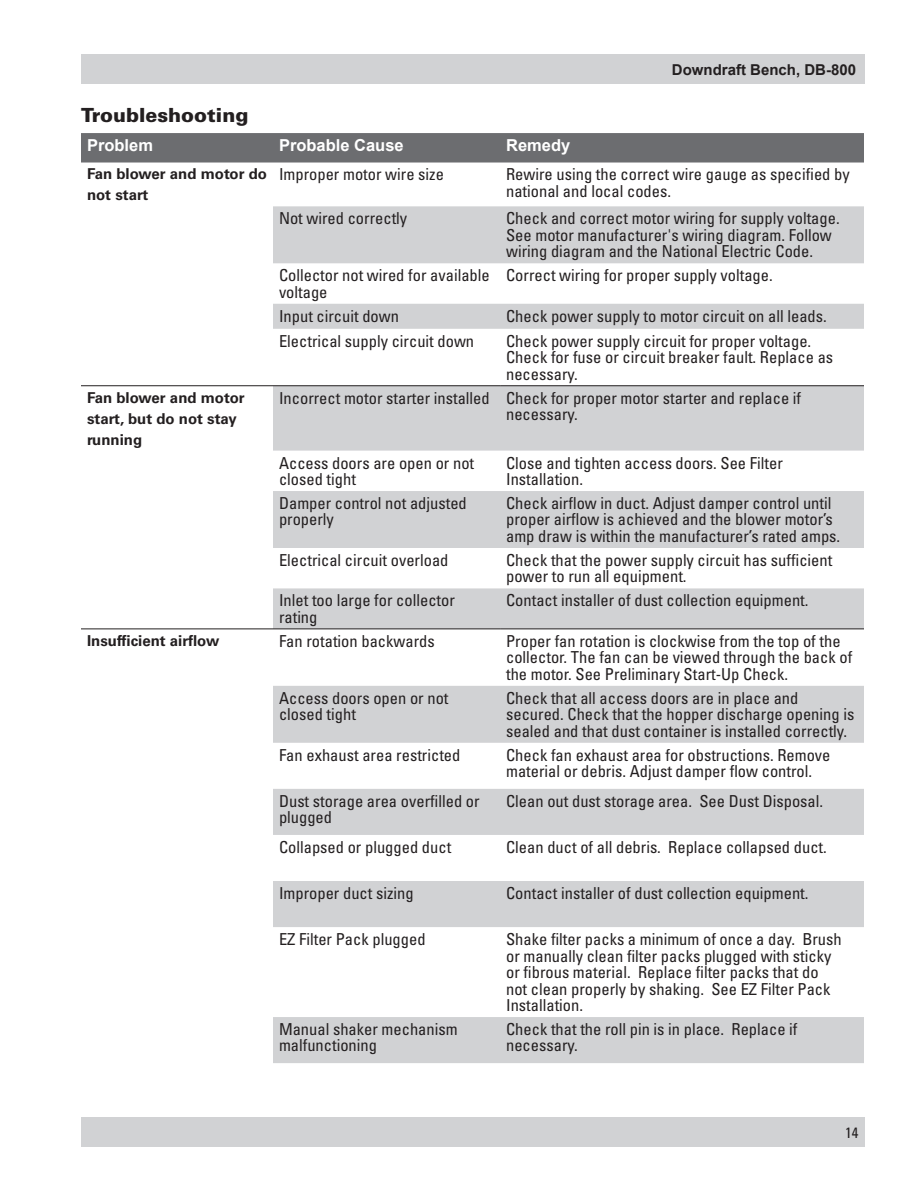
<style>
.page{position:relative;width:918px;height:1188px;background:#fff}
.page>*{position:absolute;margin:0;border:0;box-sizing:border-box;transform-origin:0 0}
.t1{font:900 19.5px "Univers LT Std";color:#231f20}
.t2{font:condensed 16.5px/16.5px "Univers LT Std";color:#231f20}
.t3{font:700 16.5px "Arial";color:#fff}
.t4{font:700 15px/21px "Univers LT Std";color:#231f20}
.t5{font:700 15px "Arial";color:#231f20}
.t6{font:condensed 15px "Univers LT Std";color:#231f20}
</style>
<div class="page">
<div style="left:81px;top:54px;width:784px;height:30px;background:#d1d2d4"></div>
<div style="left:81px;top:1118px;width:784px;height:29px;background:#d1d2d4"></div>
<div style="left:81px;top:133px;width:783px;height:30px;background:#6c6d70"></div>
<svg style="left:273px;top:206px;width:591px;height:857px;fill:#d1d2d4"></svg>
<hr style="left:81px;top:385px;width:192px;height:1px;background:#231f20">
<hr style="left:273px;top:385px;width:227px;height:1px;background:#231f20">
<hr style="left:500px;top:385px;width:364px;height:1px;background:#231f20">
<hr style="left:81px;top:629px;width:192px;height:1px;background:#231f20">
<hr style="left:273px;top:629px;width:227px;height:1px;background:#231f20">
<hr style="left:500px;top:629px;width:364px;height:1px;background:#231f20">
<p class="t5" style="left:672px;top:60px;width:186px">Downdraft Bench, DB-800</p>
<p class="t1" style="left:81px;top:103px;width:169px">Troubleshooting</p>
<p class="t3" style="left:87px;top:134px;width:68px">Problem</p>
<p class="t3" style="left:279px;top:134px;width:126px">Probable Cause</p>
<p class="t3" style="left:506px;top:134px;width:66px">Remedy</p>
<p class="t4" style="left:87px;top:164px;width:182px">Fan blower and motor do not start</p>
<p class="t2" style="left:279px;top:166px;width:166px">Improper motor wire size</p>
<p class="t2" style="left:506px;top:166px;width:345px">Rewire using the correct wire gauge as specified by national and local codes.</p>
<p class="t2" style="left:279px;top:210px;width:130px">Not wired correctly</p>
<p class="t2" style="left:506px;top:210px;width:335px">Check and correct motor wiring for supply voltage.<br>See motor manufacturer's wiring diagram. Follow wiring diagram and the National Electric Code.</p>
<p class="t2" style="left:279px;top:267px;width:212px">Collector not wired for available voltage</p>
<p class="t2" style="left:506px;top:267px;width:268px">Correct wiring for proper supply voltage.</p>
<p class="t2" style="left:279px;top:307px;width:122px">Input circuit down</p>
<p class="t2" style="left:506px;top:307px;width:322px">Check power supply to motor circuit on all leads.</p>
<p class="t2" style="left:279px;top:332px;width:197px">Electrical supply circuit down</p>
<p class="t2" style="left:506px;top:332px;width:329px">Check power supply circuit for proper voltage.<br>Check for fuse or circuit breaker fault. Replace as necessary.</p>
<p class="t4" style="left:87px;top:387px;width:159px">Fan blower and motor start, but do not stay running</p>
<p class="t2" style="left:279px;top:389px;width:524px;text-align:center">Incorrect motor starter installed Check for proper motor starter and replace if necessary.</p>
<p class="t2" style="left:279px;top:454px;width:197px">Access doors are open or not closed tight</p>
<p class="t2" style="left:506px;top:454px;width:278px">Close and tighten access doors. See Filter<br>Installation.</p>
<p class="t2" style="left:279px;top:495px;width:189px">Damper control not adjusted properly</p>
<p class="t2" style="left:506px;top:495px;width:336px">Check airflow in duct. Adjust damper control until proper airflow is achieved and the blower motor’s amp draw is within the manufacturer’s rated amps.</p>
<p class="t2" style="left:279px;top:552px;width:171px">Electrical circuit overload</p>
<p class="t2" style="left:506px;top:552px;width:328px">Check that the power supply circuit has sufficient power to run all equipment.</p>
<p class="t2" style="left:279px;top:592px;width:177px">Inlet too large for collector rating</p>
<p class="t2" style="left:506px;top:592px;width:304px">Contact installer of dust collection equipment.</p>
<p class="t4" style="left:87px;top:630px;width:134px">Insufficient airflow</p>
<p class="t2" style="left:279px;top:632px;width:157px">Fan rotation backwards</p>
<p class="t2" style="left:506px;top:632px;width:348px">Proper fan rotation is clockwise from the top of the collector. The fan can be viewed through the back of the motor. See Preliminary Start-Up Check.</p>
<p class="t2" style="left:279px;top:689px;width:171px">Access doors open or not closed tight</p>
<p class="t2" style="left:506px;top:689px;width:350px">Check that all access doors are in place and secured. Check that the hopper discharge opening is sealed and that dust container is installed correctly.</p>
<p class="t2" style="left:279px;top:746px;width:183px">Fan exhaust area restricted</p>
<p class="t2" style="left:506px;top:746px;width:326px">Check fan exhaust area for obstructions. Remove material or debris. Adjust damper flow control.</p>
<p class="t2" style="left:279px;top:792px;width:202px">Dust storage area overfilled or plugged</p>
<p class="t2" style="left:506px;top:792px;width:319px">Clean out dust storage area. See Dust Disposal.</p>
<p class="t2" style="left:279px;top:839px;width:174px">Collapsed or plugged duct</p>
<p class="t2" style="left:506px;top:839px;width:322px">Clean duct of all debris. Replace collapsed duct.</p>
<p class="t2" style="left:279px;top:885px;width:136px">Improper duct sizing</p>
<p class="t2" style="left:506px;top:885px;width:304px">Contact installer of dust collection equipment.</p>
<p class="t2" style="left:279px;top:931px;width:148px">EZ Filter Pack plugged</p>
<p class="t2" style="left:506px;top:931px;width:337px">Shake filter packs a minimum of once a day. Brush or manually clean filter packs plugged with sticky or fibrous material. Replace filter packs that do not clean properly by shaking. See EZ Filter Pack Installation.</p>
<p class="t2" style="left:279px;top:1021px;width:180px">Manual shaker mechanism malfunctioning</p>
<p class="t2" style="left:506px;top:1021px;width:293px">Check that the roll pin is in place. Replace if necessary.</p>
<p class="t6" style="left:845px;top:1123px;width:15px">14</p>
</div>
